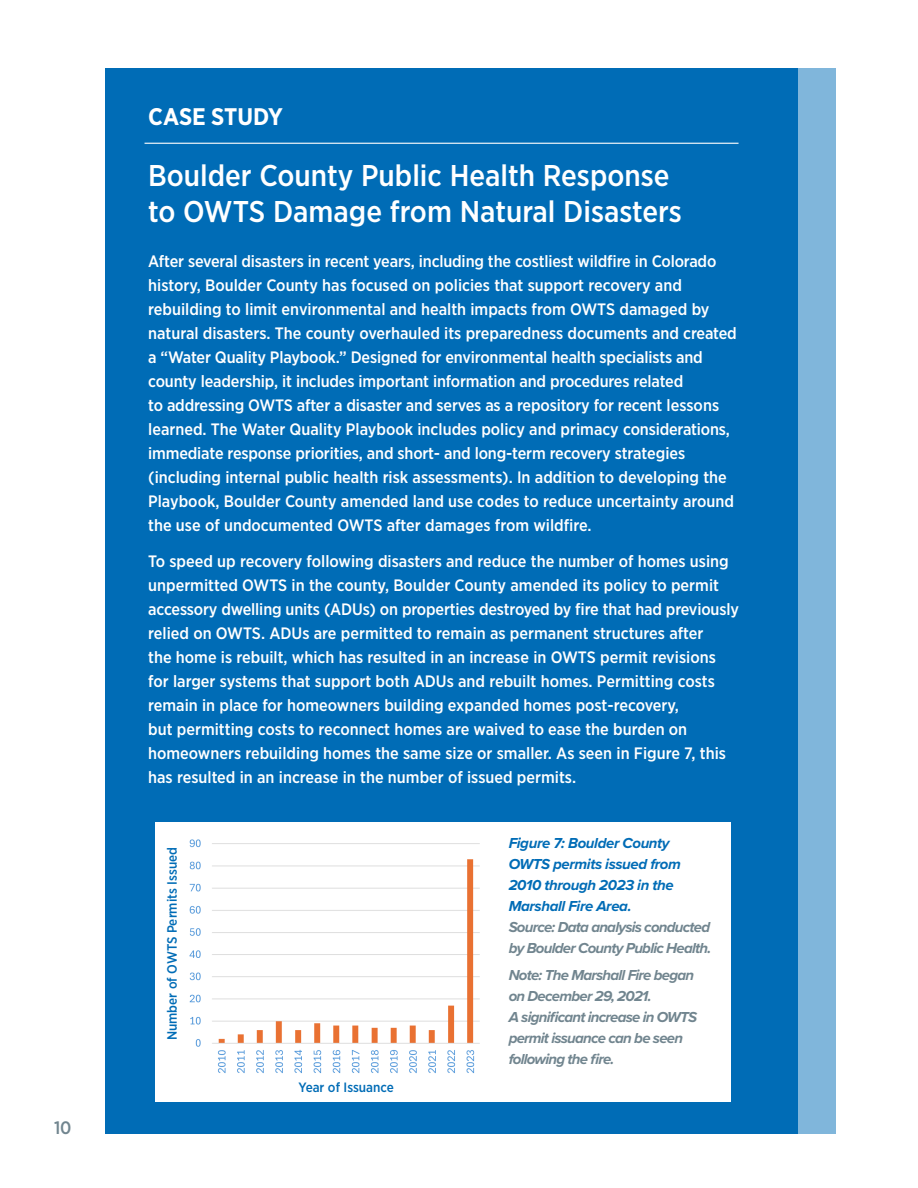
<style>
.page{position:relative;width:918px;height:1188px;background:#fff}
.page>*{position:absolute;margin:0;border:0;box-sizing:border-box;transform-origin:0 0}
.t1{font:500 30px/36px "Gotham Narrow";color:#fff}
.t2{font:700 24px "Gotham Narrow";color:#fff}
.t3{font:500 18px "Gotham Narrow";color:#71858f}
.t4{font:500 16.5px/24px "Gotham Narrow";color:#fff}
.t5{font:italic 700 15px/21px "Proxima Nova";letter-spacing:-.025em;color:#006cb6}
.t6{font:italic 700 15px/21px "Proxima Nova";letter-spacing:-.05em;color:#71858f}
.t7{font:500 13.5px "Gotham Narrow";color:#006cb6}
.s1{color:#71858f}
</style>
<div class="page">
<div style="left:105px;top:68px;width:719px;height:1066px;background:#006cb6"></div>
<hr style="left:145px;top:143px;width:594px;height:1px;background:#fff">
<div style="left:799px;top:68px;width:37px;height:1066px;background:#80b6db"></div>
<div style="left:155px;top:822px;width:576px;height:280px;background:#fff"></div>
<img style="left:189px;top:839px;width:291px;height:235px">
<p class="t3" style="left:54px;top:1117px;width:19px">10</p>
<p class="t2" style="left:148px;top:101px;width:136px">CASE STUDY</p>
<p class="t1" style="left:148px;top:157px;width:535px">Boulder County Public Health Response to OWTS Damage from Natural Disasters</p>
<p class="t4" style="left:148px;top:249px;width:590px">After several disasters in recent years, including the costliest wildfire in Colorado history, Boulder County has focused on policies that support recovery and rebuilding to limit environmental and health impacts from OWTS damaged by natural disasters. The county overhauled its preparedness documents and created a “Water Quality Playbook.” Designed for environmental health specialists and county leadership, it includes important information and procedures related<br>to addressing OWTS after a disaster and serves as a repository for recent lessons learned. The Water Quality Playbook includes policy and primacy considerations, immediate response priorities, and short- and long-term recovery strategies (including internal public health risk assessments). In addition to developing the Playbook, Boulder County amended land use codes to reduce uncertainty around the use of undocumented OWTS after damages from wildfire.</p>
<p class="t4" style="left:148px;top:549px;width:592px">To speed up recovery following disasters and reduce the number of homes using unpermitted OWTS in the county, Boulder County amended its policy to permit accessory dwelling units (ADUs) on properties destroyed by fire that had previously relied on OWTS. ADUs are permitted to remain as permanent structures after<br>the home is rebuilt, which has resulted in an increase in OWTS permit revisions for larger systems that support both ADUs and rebuilt homes. Permitting costs remain in place for homeowners building expanded homes post-recovery,<br>but permitting costs to reconnect homes are waived to ease the burden on homeowners rebuilding homes the same size or smaller. As seen in Figure 7, this has resulted in an increase in the number of issued permits.</p>
<p class="t7" style="left:163px;top:1040px;width:195px;rotate:-90deg">Number of OWTS Permits Issued</p>
<p class="t7" style="left:299px;top:1078px;width:97px">Year of Issuance</p>
<p class="t5" style="left:509px;top:832px;width:204px">Figure 7: Boulder County<br>OWTS permits issued from<br>2010 through 2023 in the<br>Marshall Fire Area.<br><span class="s1">Source: Data analysis conducted by Boulder County Public Health.</span></p>
<p class="t6" style="left:509px;top:964px;width:190px">Note: The Marshall Fire began on December 29, 2021.<br>A significant increase in OWTS permit issuance can be seen following the fire.</p>
</div>
